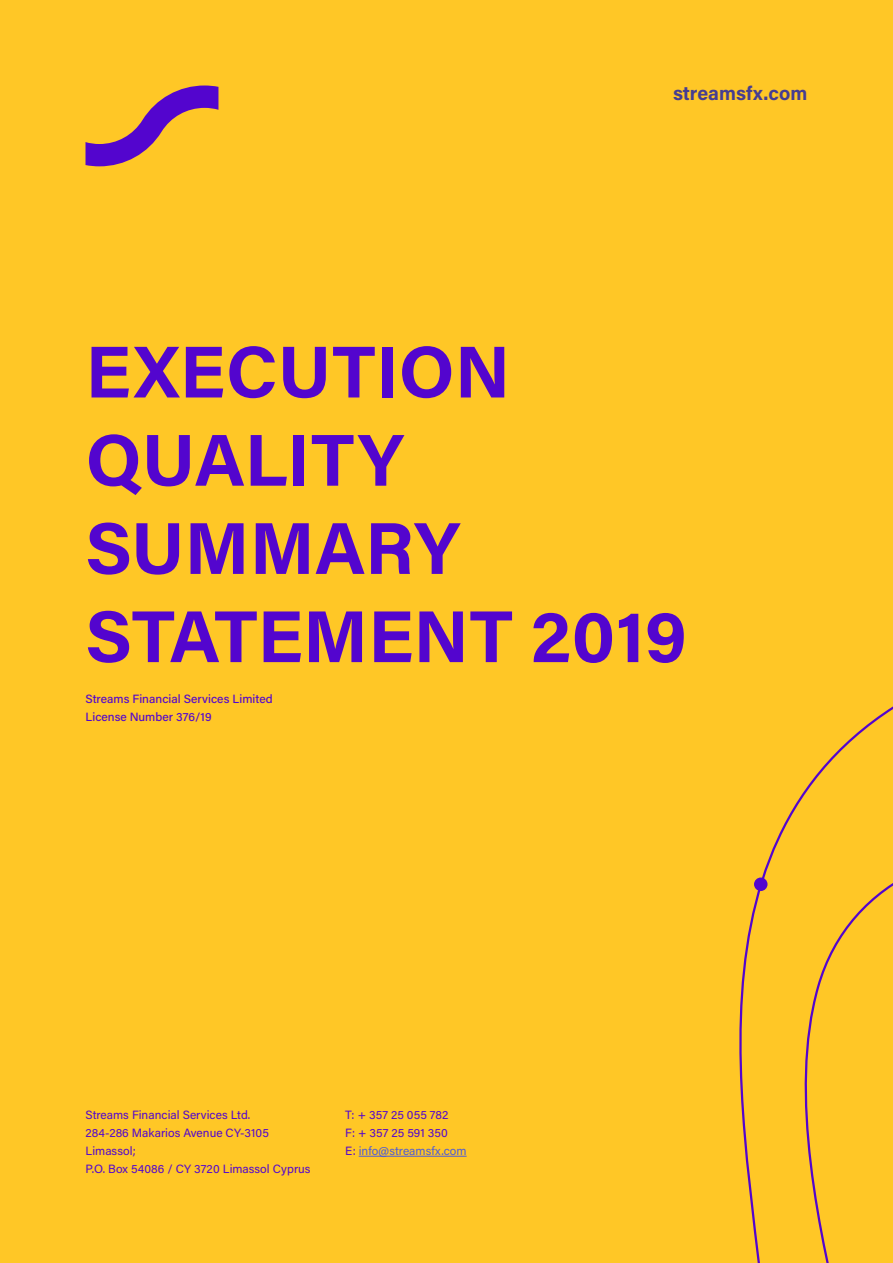
<style>
.page{position:relative;width:893px;height:1263px;background:#ffc726}
.page>*{position:absolute;margin:0;border:0;box-sizing:border-box;transform-origin:0 0}
.Document_header{font:73.5px/88.2px "Acumin Variable Concept";letter-spacing:.04em;color:#5305ce}
.t1{font:19.5px "Acumin Variable Concept";letter-spacing:.06em;color:#463d91}
.Contacts{font:12px/18px "Acumin Variable Concept";letter-spacing:.02em;color:#5305ce}
.Small_License{font:12px "Acumin Variable Concept";letter-spacing:.03em;color:#5305ce}
.Contacts-2{font:12px "Acumin Variable Concept";letter-spacing:.02em;color:#4f5cd6}
.s1{color:#5305ce}
</style>
<div class="page">
<svg style="left:85px;top:86px;width:133px;height:80px"></svg>
<svg style="left:739px;top:706px;width:154px;height:557px"></svg>
<div style="left:754px;top:877px;width:13px;height:14px;background:#5305ce;border-radius:50%"></div>
<hr style="left:359px;top:1156px;width:108px;height:1px;background:#4f5cd6">
<p class="t1" style="left:673px;top:80px;width:135px">streamsfx.com</p>
<p class="Document_header" style="left:86px;top:325px;width:425px">EXECUTION<br>QUALITY</p>
<p class="Document_header" style="left:86px;top:501px;width:599px">SUMMARY<br>STATEMENT 2019</p>
<p class="Small_License" style="left:86px;top:691px;width:188px">Streams Financial Services Limited</p>
<p class="Small_License" style="left:86px;top:709px;width:127px">License Number 376/19</p>
<p class="Contacts" style="left:86px;top:1105px;width:185px">Streams Financial Services Ltd.<br>284-286 Makarios Avenue CY-3105</p>
<p class="Contacts" style="left:86px;top:1141px;width:51px">Limassol;</p>
<p class="Contacts" style="left:86px;top:1159px;width:226px">P.O. Box 54086 / CY 3720 Limassol Cyprus</p>
<p class="Contacts" style="left:345px;top:1105px;width:105px">T: + 357 25 055 782</p>
<p class="Contacts" style="left:345px;top:1123px;width:104px">F: + 357 25 591 350</p>
<p class="Contacts-2" style="left:345px;top:1142px;width:123px"><span class="s1">E:</span> info@streamsfx.com</p>
</div>
